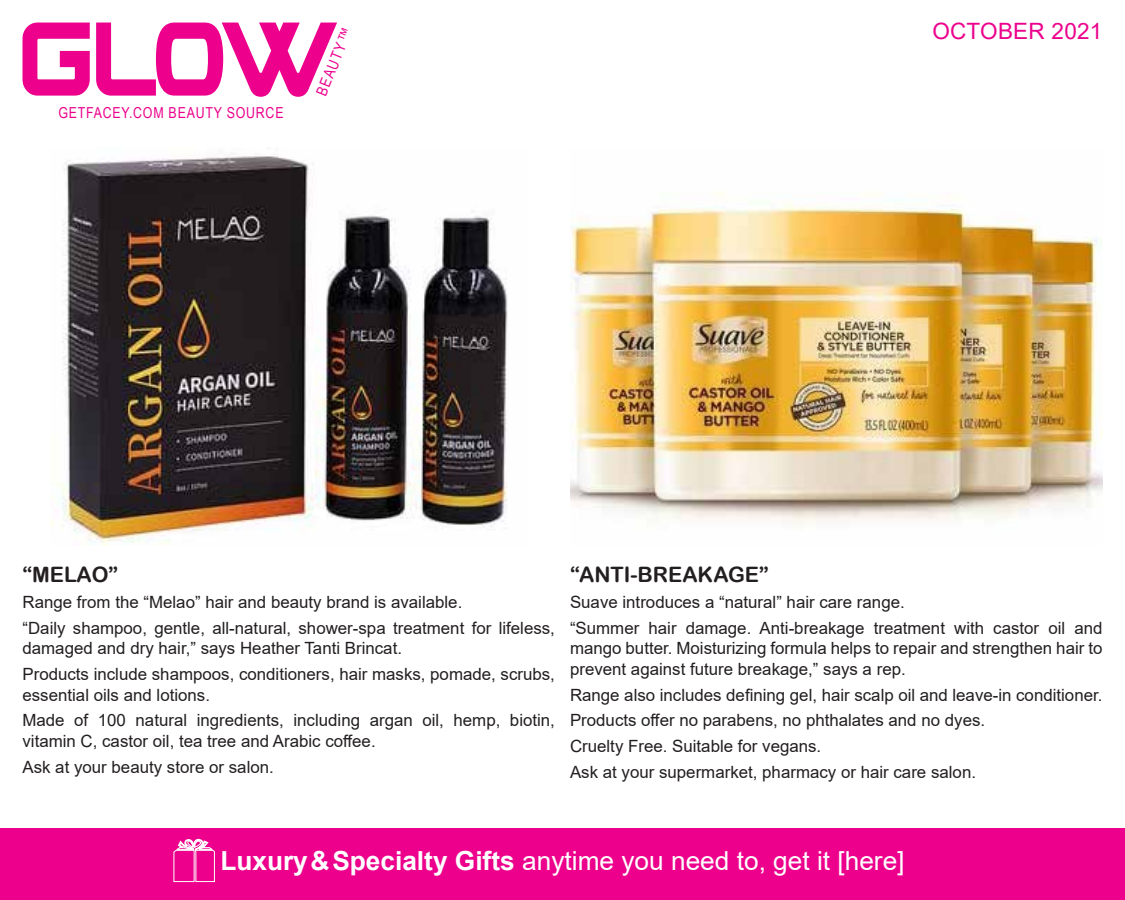
<style>
.page{position:relative;width:1125px;height:900px;background:#fff}
.page>*{position:absolute;margin:0;border:0;box-sizing:border-box;transform-origin:0 0}
.t1{font:26.25px "Arial";color:#fff}
.t2{font:22.5px "Arial";letter-spacing:.01em;color:#ec008c}
.t3{font:21.25px "Arial Rounded MT Bold";color:#231f20}
.t4{font:16.88px/25.9px "Arial";color:#231f20}
.t5{font:15.12px "Arial Narrow";letter-spacing:.05em;color:#ec008c}
.s1{font-family:"Arial"}
.s2{font-weight:700}
</style>
<div class="page">
<svg style="left:22px;top:23px;width:315px;height:74px"></svg>
<div style="left:0;top:828px;width:1125px;height:72px;background:#ec008c"></div>
<svg style="left:173px;top:838px;width:42px;height:44px"></svg>
<img style="left:50px;top:153px;width:458px;height:392px">
<img style="left:570px;top:192px;width:532px;height:332px">
<p class="t5" style="left:58px;top:101px;width:227px">GETFACEY.COM BEAUTY SOURCE</p>
<p class="t5" style="left:310px;top:91px;width:74px;rotate:-68deg">BEAUTY<span class="s1">™</span></p>
<h2 class="t2" style="left:932px;top:15px;width:172px">OCTOBER 2021</h2>
<p class="t3" style="left:22px;top:562px;width:97px">“MELAO”</p>
<p class="t4" style="left:22px;top:589px;width:534px">Range from the “Melao” hair and beauty brand is available.<br>“Daily shampoo, gentle, all-natural, shower-spa treatment for lifeless,</p>
<p class="t4" style="left:22px;top:635px;width:534px">damaged and dry hair,” says Heather Tanti Brincat.<br>Products include shampoos, conditioners, hair masks, pomade, scrubs,</p>
<p class="t4" style="left:22px;top:682px;width:534px">essential oils and lotions.<br>Made of 100 natural ingredients, including argan oil, hemp, biotin,</p>
<p class="t4" style="left:22px;top:728px;width:355px">vitamin C, castor oil, tea tree and Arabic coffee.<br>Ask at your beauty store or salon.</p>
<p class="t3" style="left:570px;top:562px;width:200px">“ANTI-BREAKAGE”</p>
<p class="t4" style="left:570px;top:589px;width:534px">Suave introduces a “natural” hair care range.<br>“Summer hair damage. Anti-breakage treatment with castor oil and</p>
<p class="t4" style="left:570px;top:638px;width:534px;line-height:20.2px">mango butter. Moisturizing formula helps to repair and strengthen hair to prevent against future breakage,” says a rep.</p>
<p class="t4" style="left:570px;top:682px;width:534px">Range also includes defining gel, hair scalp oil and leave-in conditioner.<br>Products offer no parabens, no phthalates and no dyes.<br>Cruelty Free. Suitable for vegans.<br>Ask at your supermarket, pharmacy or hair care salon.</p>
<h1 class="t1" style="left:220px;top:843px;width:686px"><span class="s2">Luxury &amp;Specialty Gifts</span> anytime you need to, get it [here]</h1>
</div>
